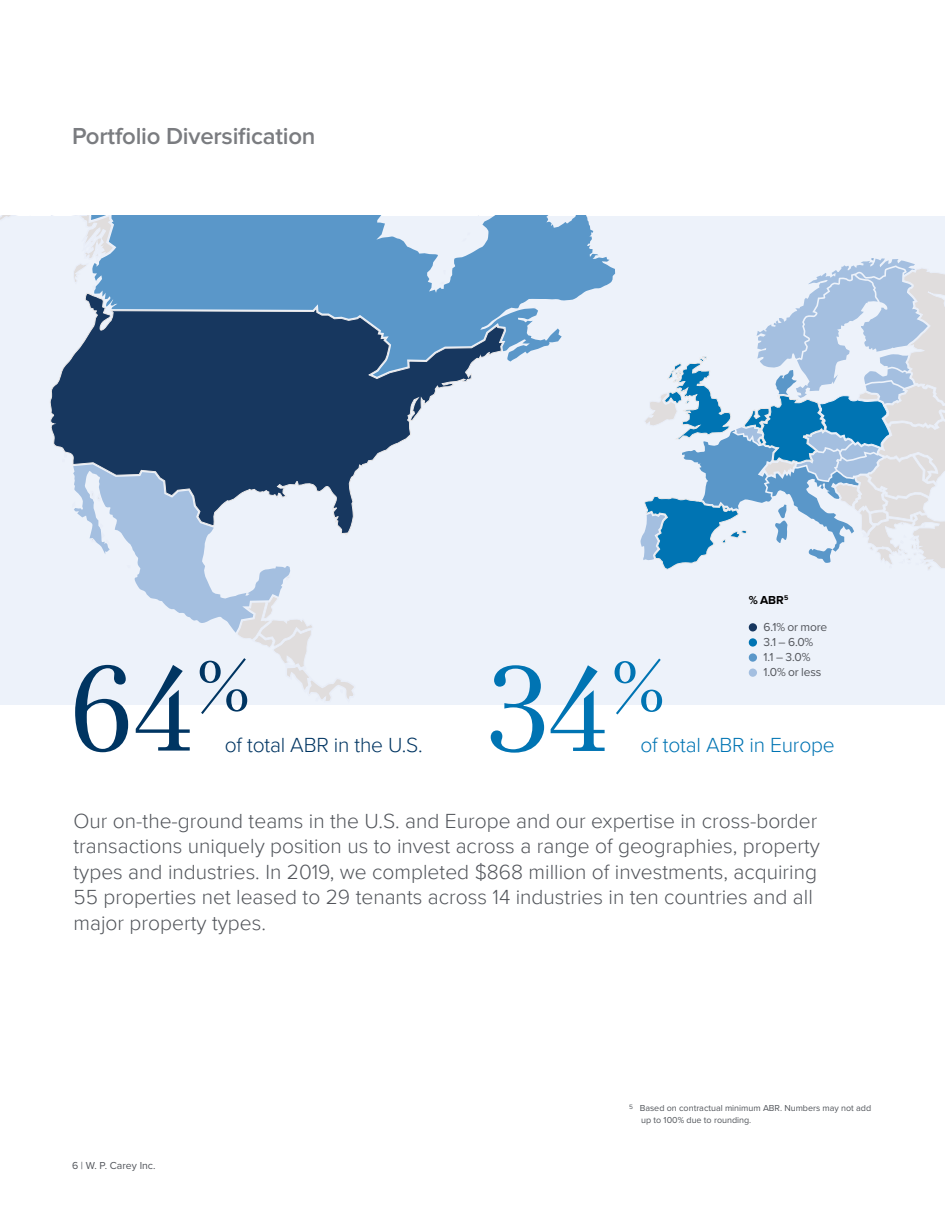
<style>
.page{position:relative;width:945px;height:1215px;background:#fff}
.page>*{position:absolute;margin:0;border:0;box-sizing:border-box;transform-origin:0 0}
.t1{font:120px "Petersburg";color:#003562}
.t2{font:120px "Petersburg";color:#0074b3}
.t3{font:69.9px "Petersburg";color:#0074b3}
.t4{font:600 24px "Proxima Nova";letter-spacing:-.01em;color:#7a7c80}
.t5{font:300 21px/25.5px "Proxima Nova";color:#52555b}
.t6{font:300 21px "Proxima Nova";letter-spacing:-.01em;color:#003562}
.t7{font:300 21px "Proxima Nova";letter-spacing:-.01em;color:#0074b3}
.t8{font:12px/15px "Proxima Nova";letter-spacing:-.015em;color:#52555b}
.t9{font:700 12px "Proxima Nova";color:#000}
.t10{font:10.5px "Proxima Nova";color:#52555b}
.t11{font:9px/11.2px "Proxima Nova";color:#52555b}
</style>
<div class="page">
<div style="left:0;top:216px;width:945px;height:488px;background:#edf2fa"></div>
<div style="left:749px;top:623px;width:8px;height:8px;background:#17375f;border-radius:50%"></div>
<div style="left:749px;top:638px;width:8px;height:9px;background:#0074b3;border-radius:50%"></div>
<div style="left:749px;top:653px;width:8px;height:9px;background:#5a97c9;border-radius:50%"></div>
<div style="left:749px;top:669px;width:8px;height:8px;background:#a4bfe0;border-radius:50%"></div>
<svg style="left:641px;top:258px;width:304px;height:312px"></svg>
<svg style="left:175px;top:216px;width:440px;height:146px;fill:#5a97c9"></svg>
<svg style="left:50px;top:293px;width:455px;height:177px;fill:#17375f"></svg>
<svg style="left:0;top:216px;width:175px;height:89px"></svg>
<svg style="left:62px;top:451px;width:295px;height:250px"></svg>
<p class="t4" style="left:72px;top:122px;width:245px">Portfolio Diversification</p>
<h1 class="t1" style="left:69px;top:629px;width:184px">64<sup>%</sup></h1>
<p class="t6" style="left:225px;top:730px;width:199px">of total ABR in the U.S.</p>
<h1 class="t2" style="left:487px;top:629px;width:125px">34</h1>
<h2 class="t3" style="left:610px;top:640px;width:57px">%</h2>
<p class="t9" style="left:749px;top:593px;width:41px">% ABR<sup>5</sup></p>
<p class="t8" style="left:763px;top:620px;width:65px">6.1% or more<br>3.1 – 6.0%<br>1.1 – 3.0%<br>1.0% or less</p>
<p class="t7" style="left:641px;top:730px;width:196px">of total ABR in Europe</p>
<p class="t5" style="left:74px;top:807px;width:748px">Our on-the-ground teams in the U.S. and Europe and our expertise in cross-border transactions uniquely position us to invest across a range of geographies, property types and industries. In 2019, we completed $868 million of investments, acquiring 55 properties net leased to 29 tenants across 14 industries in ten countries and all major property types.</p>
<p class="t10" style="left:72px;top:1160px;width:85px">6 | W. P. Carey Inc.</p>
<p class="t11" style="left:641px;top:1103px;width:232px;text-indent:-12px"><sup>5</sup> Based on contractual minimum ABR. Numbers may not add up to 100% due to rounding.</p>
</div>
